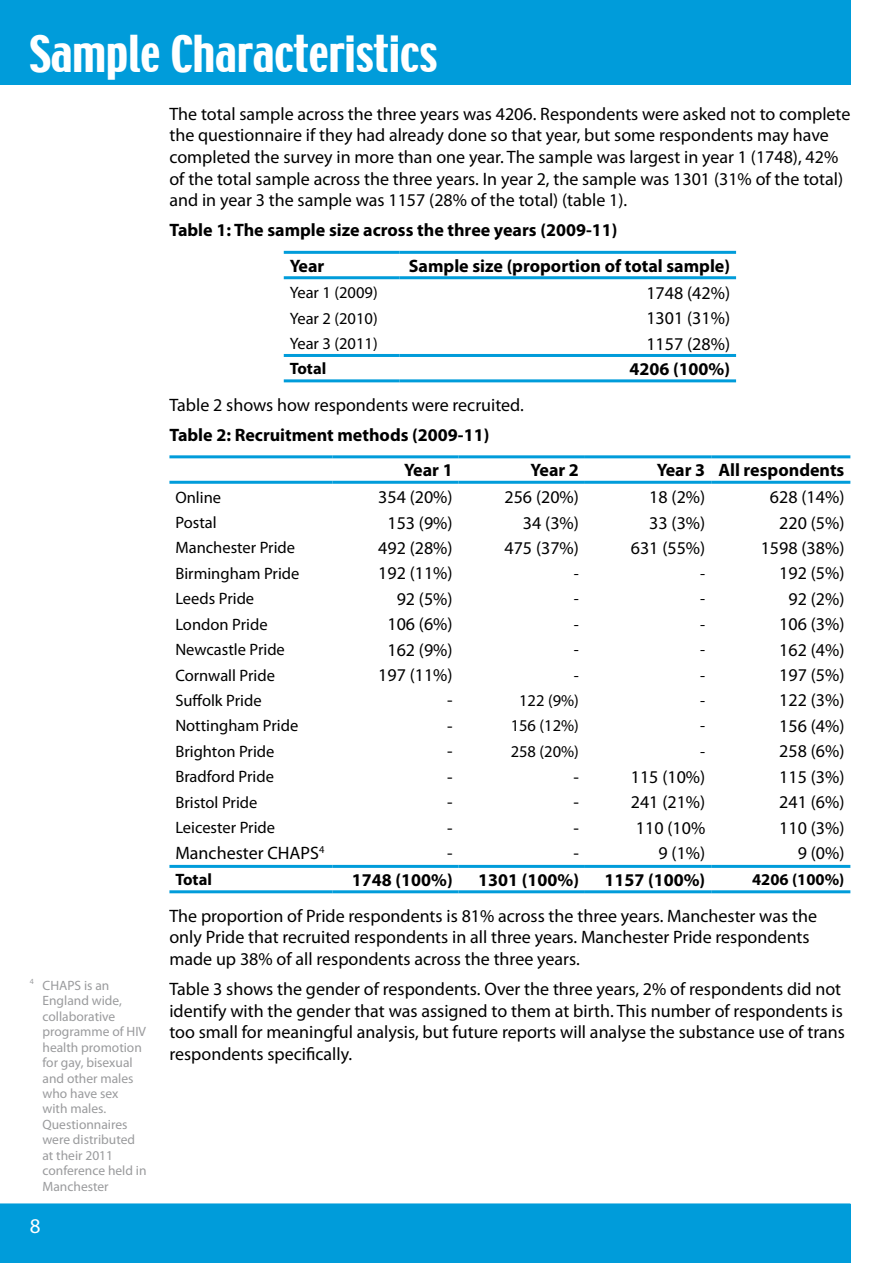
<style>
.page{position:relative;width:893px;height:1263px;background:#fff}
.page>*{position:absolute;margin:0;border:0;box-sizing:border-box;transform-origin:0 0}
.t1{font:45px "Techno";color:#fff}
.t2{font:21px "Myriad Pro";color:#fff}
.t3{font:18px/21.6px "Myriad Pro";color:#000}
.t4{font:700 18px/35.4px "Myriad Pro";color:#000}
.t5{font:16.5px "Myriad Pro";color:#000}
.t6{font:700 16.5px "Myriad Pro";color:#000}
.t7{font:13.5px/15.5px "Myriad Pro";color:#9a9b9d}
</style>
<div class="page">
<hr style="left:0;top:1203px;width:850px;height:2px;background:#009cda">
<div style="left:0;top:1205px;width:850px;height:58px;background:#009cda"></div>
<div style="left:0;top:0;width:850px;height:85px;background:#009cda"></div>
<hr style="left:284px;top:251px;width:115px;height:3px;background:#009cda">
<hr style="left:399px;top:251px;width:337px;height:3px;background:#009cda">
<hr style="left:284px;top:276px;width:115px;height:3px;background:#009cda">
<hr style="left:399px;top:276px;width:337px;height:3px;background:#009cda">
<hr style="left:284px;top:354px;width:115px;height:3px;background:#009cda">
<hr style="left:399px;top:354px;width:337px;height:3px;background:#009cda">
<hr style="left:284px;top:379px;width:115px;height:3px;background:#009cda">
<hr style="left:399px;top:379px;width:337px;height:3px;background:#009cda">
<hr style="left:169px;top:455px;width:163px;height:3px;background:#009cda">
<hr style="left:332px;top:455px;width:127px;height:3px;background:#009cda">
<hr style="left:459px;top:455px;width:126px;height:3px;background:#009cda">
<hr style="left:585px;top:455px;width:126px;height:3px;background:#009cda">
<hr style="left:711px;top:455px;width:139px;height:3px;background:#009cda">
<hr style="left:169px;top:481px;width:163px;height:3px;background:#009cda">
<hr style="left:332px;top:481px;width:127px;height:3px;background:#009cda">
<hr style="left:459px;top:481px;width:126px;height:3px;background:#009cda">
<hr style="left:585px;top:481px;width:126px;height:3px;background:#009cda">
<hr style="left:711px;top:481px;width:139px;height:3px;background:#009cda">
<hr style="left:169px;top:865px;width:163px;height:3px;background:#009cda">
<hr style="left:332px;top:865px;width:127px;height:3px;background:#009cda">
<hr style="left:459px;top:865px;width:126px;height:3px;background:#009cda">
<hr style="left:585px;top:865px;width:126px;height:3px;background:#009cda">
<hr style="left:711px;top:865px;width:139px;height:3px;background:#009cda">
<hr style="left:169px;top:890px;width:163px;height:3px;background:#009cda">
<hr style="left:332px;top:890px;width:127px;height:3px;background:#009cda">
<hr style="left:459px;top:890px;width:126px;height:3px;background:#009cda">
<hr style="left:585px;top:890px;width:126px;height:3px;background:#009cda">
<hr style="left:711px;top:890px;width:139px;height:3px;background:#009cda">
<h1 class="t1" style="left:30px;top:24px;width:409px">Sample Characteristics</h1>
<p class="t3" style="left:169px;top:103px;width:683px">The total sample across the three years was 4206. Respondents were asked not to complete the questionnaire if they had already done so that year, but some respondents may have completed the survey in more than one year. The sample was largest in year 1 (1748), 42% of the total sample across the three years. In year 2, the sample was 1301 (31% of the total) and in year 3 the sample was 1157 (28% of the total) (table 1).</p>
<p class="t4" style="left:290px;top:212px;width:329px;text-indent:-120px">Table 1: The sample size across the three years (2009-11)<br>Year</p>
<p class="t4" style="left:409px;top:247px;width:323px">Sample size (proportion of total sample)</p>
<p class="t7" style="left:43px;top:977px;width:106px;text-indent:-13px"><sup>4</sup> CHAPS is an<br>England wide, collaborative programme of HIV health promotion for gay, bisexual and other males who have sex with males.<br>Questionnaires were distributed at their 2011 conference held in<br>Manchester</p>
<p class="t2" style="left:30px;top:1213px;width:12px">8</p>
<p class="t5" style="left:290px;top:282px;width:89px">Year 1 (2009)</p>
<p class="t3" style="left:646px;top:282px;width:85px">1748 (42%)</p>
<p class="t5" style="left:290px;top:308px;width:89px">Year 2 (2010)</p>
<p class="t3" style="left:646px;top:307px;width:85px">1301 (31%)</p>
<p class="t5" style="left:290px;top:333px;width:89px">Year 3 (2011)</p>
<p class="t3" style="left:646px;top:332px;width:85px">1157 (28%)</p>
<p class="t6" style="left:290px;top:358px;width:38px">Total</p>
<p class="t4" style="left:629px;top:351px;width:102px">4206 (100%)</p>
<p class="t3" style="left:169px;top:394px;width:356px">Table 2 shows how respondents were recruited.</p>
<p class="t4" style="left:404px;top:416px;width:87px;text-indent:-235px">Table 2: Recruitment methods (2009-11)<br>Year 1</p>
<p class="t4" style="left:531px;top:452px;width:50px">Year 2</p>
<p class="t4" style="left:657px;top:452px;width:189px">Year 3 All respondents</p>
<p class="t5" style="left:175px;top:487px;width:47px">Online</p>
<p class="t3" style="left:378px;top:486px;width:76px">354 (20%)</p>
<p class="t3" style="left:504px;top:486px;width:76px">256 (20%)</p>
<p class="t3" style="left:649px;top:486px;width:57px">18 (2%)</p>
<p class="t3" style="left:770px;top:486px;width:76px">628 (14%)</p>
<p class="t5" style="left:175px;top:512px;width:43px">Postal</p>
<p class="t3" style="left:387px;top:511px;width:67px">153 (9%)</p>
<p class="t3" style="left:523px;top:511px;width:57px">34 (3%)</p>
<p class="t3" style="left:649px;top:511px;width:57px">33 (3%)</p>
<p class="t3" style="left:779px;top:511px;width:67px">220 (5%)</p>
<p class="t5" style="left:175px;top:538px;width:121px">Manchester Pride</p>
<p class="t3" style="left:378px;top:537px;width:76px">492 (28%)</p>
<p class="t3" style="left:504px;top:537px;width:76px">475 (37%)</p>
<p class="t3" style="left:631px;top:537px;width:76px">631 (55%)</p>
<p class="t3" style="left:761px;top:537px;width:85px">1598 (38%)</p>
<p class="t5" style="left:175px;top:563px;width:126px">Birmingham Pride</p>
<p class="t3" style="left:378px;top:562px;width:76px">192 (11%)</p>
<p class="t5" style="left:574px;top:563px;width:7px">-</p>
<p class="t5" style="left:700px;top:563px;width:7px">-</p>
<p class="t3" style="left:779px;top:562px;width:67px">192 (5%)</p>
<p class="t5" style="left:175px;top:589px;width:80px">Leeds Pride</p>
<p class="t3" style="left:397px;top:588px;width:57px">92 (5%)</p>
<p class="t5" style="left:574px;top:589px;width:7px">-</p>
<p class="t5" style="left:700px;top:589px;width:7px">-</p>
<p class="t3" style="left:788px;top:588px;width:57px">92 (2%)</p>
<p class="t5" style="left:175px;top:614px;width:94px">London Pride</p>
<p class="t3" style="left:387px;top:613px;width:67px">106 (6%)</p>
<p class="t5" style="left:574px;top:614px;width:7px">-</p>
<p class="t5" style="left:700px;top:614px;width:7px">-</p>
<p class="t3" style="left:779px;top:613px;width:67px">106 (3%)</p>
<p class="t5" style="left:175px;top:639px;width:111px">Newcastle Pride</p>
<p class="t3" style="left:387px;top:638px;width:67px">162 (9%)</p>
<p class="t5" style="left:574px;top:639px;width:7px">-</p>
<p class="t5" style="left:700px;top:639px;width:7px">-</p>
<p class="t3" style="left:779px;top:638px;width:67px">162 (4%)</p>
<p class="t5" style="left:175px;top:665px;width:101px">Cornwall Pride</p>
<p class="t3" style="left:378px;top:664px;width:76px">197 (11%)</p>
<p class="t5" style="left:574px;top:665px;width:7px">-</p>
<p class="t5" style="left:700px;top:665px;width:7px">-</p>
<p class="t3" style="left:779px;top:664px;width:67px">197 (5%)</p>
<p class="t5" style="left:175px;top:690px;width:88px">Suffolk Pride</p>
<p class="t3" style="left:447px;top:689px;width:7px">-</p>
<p class="t5" style="left:519px;top:690px;width:61px">122 (9%)</p>
<p class="t5" style="left:700px;top:690px;width:7px">-</p>
<p class="t3" style="left:779px;top:689px;width:67px">122 (3%)</p>
<p class="t5" style="left:175px;top:716px;width:124px">Nottingham Pride</p>
<p class="t3" style="left:447px;top:715px;width:7px">-</p>
<p class="t5" style="left:511px;top:716px;width:70px">156 (12%)</p>
<p class="t5" style="left:700px;top:716px;width:7px">-</p>
<p class="t3" style="left:779px;top:715px;width:67px">156 (4%)</p>
<p class="t5" style="left:175px;top:741px;width:101px">Brighton Pride</p>
<p class="t3" style="left:447px;top:740px;width:7px">-</p>
<p class="t5" style="left:511px;top:741px;width:70px">258 (20%)</p>
<p class="t5" style="left:700px;top:741px;width:7px">-</p>
<p class="t3" style="left:779px;top:740px;width:67px">258 (6%)</p>
<p class="t5" style="left:175px;top:766px;width:100px">Bradford Pride</p>
<p class="t3" style="left:447px;top:765px;width:7px">-</p>
<p class="t3" style="left:573px;top:765px;width:7px">-</p>
<p class="t3" style="left:631px;top:765px;width:76px">115 (10%)</p>
<p class="t3" style="left:779px;top:765px;width:67px">115 (3%)</p>
<p class="t5" style="left:175px;top:792px;width:84px">Bristol Pride</p>
<p class="t3" style="left:447px;top:791px;width:7px">-</p>
<p class="t3" style="left:573px;top:791px;width:7px">-</p>
<p class="t3" style="left:631px;top:791px;width:76px">241 (21%)</p>
<p class="t3" style="left:779px;top:791px;width:67px">241 (6%)</p>
<p class="t5" style="left:175px;top:817px;width:101px">Leicester Pride</p>
<p class="t3" style="left:447px;top:816px;width:7px">-</p>
<p class="t3" style="left:573px;top:816px;width:7px">-</p>
<p class="t3" style="left:636px;top:816px;width:71px">110 (10%</p>
<p class="t3" style="left:779px;top:816px;width:67px">110 (3%)</p>
<p class="t3" style="left:175px;top:842px;width:151px">Manchester CHAPS<sup>4</sup></p>
<p class="t3" style="left:447px;top:842px;width:7px">-</p>
<p class="t3" style="left:573px;top:842px;width:7px">-</p>
<p class="t3" style="left:658px;top:842px;width:48px">9 (1%)</p>
<p class="t3" style="left:798px;top:842px;width:48px">9 (0%)</p>
<p class="t6" style="left:175px;top:869px;width:38px">Total</p>
<p class="t4" style="left:352px;top:861px;width:102px">1748 (100%)</p>
<p class="t4" style="left:478px;top:861px;width:102px">1301 (100%)</p>
<p class="t4" style="left:605px;top:861px;width:102px">1157 (100%)</p>
<p class="t6" style="left:752px;top:869px;width:94px">4206 (100%)</p>
<p class="t3" style="left:169px;top:904px;width:649px">The proportion of Pride respondents is 81% across the three years. Manchester was the only Pride that recruited respondents in all three years. Manchester Pride respondents made up 38% of all respondents across the three years.</p>
<p class="t3" style="left:169px;top:978px;width:677px">Table 3 shows the gender of respondents. Over the three years, 2% of respondents did not identify with the gender that was assigned to them at birth. This number of respondents is too small for meaningful analysis, but future reports will analyse the substance use of trans respondents specifically.</p>
</div>
